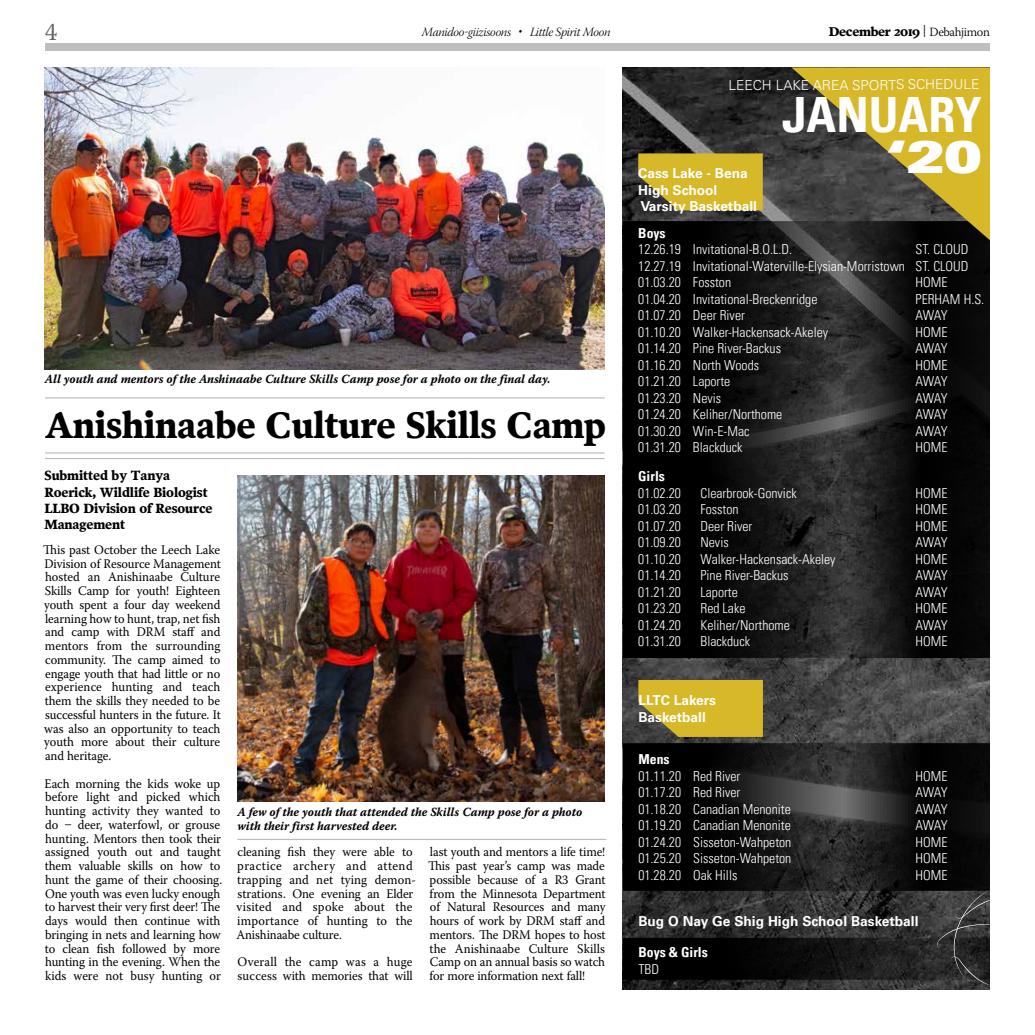
<style>
.page{position:relative;width:1035px;height:1035px;background:#fff}
.page>*{position:absolute;margin:0;border:0;box-sizing:border-box;transform-origin:0 0}
.t1{font:700 condensed 48.62px "Univers LT Pro";color:#fff}
.t2{font:45.12px "Univers LT Pro X Black Ext";color:#fff}
.t3{font:700 36.25px "Poynter Text";letter-spacing:-.01em;color:#000;scale:.95 1}
.t4{font:25px "Warnock Pro";color:#636466;scale:.95 1}
.t5{font:300 condensed 13.75px/16.5px "Univers LT Pro";color:#fff;text-align:justify}
.t6{font:700 13.75px/16.5px "Univers LT Pro 65";color:#fff}
.t7{font:300 13.75px "Univers LT Pro 45";color:#fff}
.t8{font:700 condensed 13.75px "Univers LT Pro";color:#fff}
.t9{font:13.12px/13.8px "Warnock Pro";color:#000;scale:.95 1}
.t10{font:700 13.12px/16.2px "Poynter Text";letter-spacing:-.01em;color:#000;scale:.95 1}
.t11{font:12.5px/13.8px "Warnock Pro Bold It Capt";letter-spacing:-.01em;color:#000;scale:.95 1}
.t12{font:12.5px "Warnock Pro Light It Subh";letter-spacing:-.025em;color:#000}
.t13{font:700 12.5px "Poynter Text";letter-spacing:-.025em;color:#000}
.s1{font-family:"Warnock Pro";font-weight:300}
</style>
<div class="page">
<div style="left:45px;top:43px;width:945px;height:8px;background:#bcbec0"></div>
<hr style="left:46px;top:397px;width:558px;height:2px;background:#bcbec0">
<hr style="left:46px;top:452px;width:558px;height:2px;background:#bcbec0">
<hr style="left:46px;top:458px;width:558px;height:1px;background:#bcbec0">
<hr style="left:238px;top:839px;width:368px;height:1px;background:#bcbec0">
<img style="left:237px;top:475px;width:368px;height:327px">
<img style="left:44px;top:68px;width:561px;height:301px">
<img style="left:623px;top:68px;width:367px;height:922px">
<svg style="left:623px;top:221px;width:367px;height:437px;background:#121212"></svg>
<svg style="left:623px;top:743px;width:367px;height:146px;background:#141414"></svg>
<svg style="left:638px;top:680px;width:125px;height:57px;background:#c6ab2b"></svg>
<svg style="left:638px;top:153px;width:125px;height:57px;background:#c4a929"></svg>
<svg style="left:791px;top:68px;width:199px;height:172px;background:#877831"></svg>
<svg style="left:623px;top:889px;width:367px;height:97px;background:#232323"></svg>
<h3 class="t4" style="left:45px;top:17px;width:14px">4</h3>
<p class="t12" style="left:422px;top:25px;width:190px">Manidoo-giizisoons • Little Spirit Moon</p>
<p class="t13" style="left:829px;top:26px;width:163px">December 2019 <span class="s1">| Debahjimon</span></p>
<p class="t7" style="left:728px;top:76px;width:253px">LEECH LAKE AREA SPORTS SCHEDULE</p>
<p class="t11" style="left:45px;top:372px;width:534px">All youth and mentors of the Anshinaabe Culture Skills Camp pose for a photo on the final day.</p>
<h3 class="t3" style="left:45px;top:410px;width:592px">Anishinaabe Culture Skills Camp</h3>
<p class="t10" style="left:44px;top:469px;width:178px">Submitted by Tanya<br>Roerick, Wildlife Biologist<br>LLBO Division of Resource<br>Management</p>
<p class="t9" style="left:43px;top:542px;width:188px;text-align:justify">This past October the Leech Lake Division of Resource Management hosted an Anishinaabe Culture Skills Camp for youth! Eighteen youth spent a four day weekend learning how to hunt, trap, net fish and camp with DRM staff and mentors from the surrounding community. The camp aimed to engage youth that had little or no experience hunting and teach them the skills they needed to be successful hunters in the future. It was also an opportunity to teach youth more about their culture and heritage.</p>
<p class="t9" style="left:45px;top:776px;width:189px">Each morning the kids woke up before light and picked which hunting activity they wanted to do – deer, waterfowl, or grouse hunting. Mentors then took their assigned youth out and taught them valuable skills on how to hunt the game of their choosing.<br>One youth was even lucky enough to harvest their very first deer! The days would then continue with bringing in nets and learning how to clean fish followed by more hunting in the evening. When the kids were not busy hunting or</p>
<p class="t11" style="left:237px;top:805px;width:365px">A few of the youth that attended the Skills Camp pose for a photo with their first harvested deer.</p>
<p class="t9" style="left:236px;top:845px;width:191px">cleaning fish they were able to practice archery and attend trapping and net tying demon&shy;strations. One evening an Elder visited and spoke about the importance of hunting to the<br>Anishinaabe culture.</p>
<p class="t9" style="left:237px;top:955px;width:186px">Overall the camp was a huge success with memories that will</p>
<p class="t9" style="left:428px;top:845px;width:189px;text-align:justify">last youth and mentors a life time!<br>This past year’s camp was made possible because of a R3 Grant from the Minnesota Department of Natural Resources and many hours of work by DRM staff and mentors. The DRM hopes to host the Anishinaabe Culture Skills Camp on an annual basis so watch for more information next fall!</p>
<p class="t6" style="left:638px;top:164px;width:120px">Cass Lake - Bena<br>High School<br>Varsity Basketball</p>
<h1 class="t1" style="left:782px;top:85px;width:201px">JANUARY</h1>
<h2 class="t2" style="left:887px;top:130px;width:96px">‘20</h2>
<p class="t8" style="left:638px;top:224px;width:29px">Boys</p>
<p class="t5" style="left:638px;top:240px;width:44px">12.26.19<br>12.27.19<br>01.03.20<br>01.04.20<br>01.07.20<br>01.10.20<br>01.14.20<br>01.16.20<br>01.21.20<br>01.23.20<br>01.24.20<br>01.30.20<br>01.31.20</p>
<p class="t5" style="left:916px;top:240px;width:70px;text-align:left">ST. CLOUD<br>ST. CLOUD<br>HOME<br>PERHAM H.S.<br>AWAY<br>HOME<br>AWAY<br>HOME<br>AWAY<br>AWAY<br>AWAY<br>AWAY<br>HOME</p>
<p class="t5" style="left:693px;top:240px;width:214px;text-align:left">Invitational-B.O.L.D.<br>Invitational-Waterville-Elysian-Morristown<br>Fosston<br>Invitational-Breckenridge<br>Deer River<br>Walker-Hackensack-Akeley<br>Pine River-Backus<br>North Woods<br>Laporte<br>Nevis<br>Keliher/Northome<br>Win-E-Mac<br>Blackduck</p>
<p class="t8" style="left:638px;top:468px;width:28px">Girls</p>
<p class="t5" style="left:638px;top:484px;width:44px">01.02.20<br>01.03.20<br>01.07.20<br>01.09.20<br>01.10.20<br>01.14.20<br>01.21.20<br>01.23.20<br>01.24.20<br>01.31.20</p>
<p class="t5" style="left:916px;top:484px;width:34px">HOME HOME HOME AWAY HOME AWAY AWAY HOME AWAY HOME</p>
<p class="t5" style="left:700px;top:484px;width:137px;text-align:left">Clearbrook-Gonvick<br>Fosston<br>Deer River<br>Nevis<br>Walker-Hackensack-Akeley<br>Pine River-Backus<br>Laporte<br>Red Lake<br>Keliher/Northome<br>Blackduck</p>
<p class="t6" style="left:638px;top:691px;width:79px">LLTC Lakers<br>Basketball</p>
<p class="t8" style="left:638px;top:751px;width:33px">Mens</p>
<p class="t5" style="left:638px;top:767px;width:44px">01.11.20<br>01.17.20<br>01.18.20<br>01.19.20<br>01.24.20<br>01.25.20<br>01.28.20</p>
<p class="t5" style="left:916px;top:767px;width:34px">HOME AWAY AWAY AWAY HOME HOME HOME</p>
<p class="t5" style="left:693px;top:767px;width:100px;text-align:left">Red River<br>Red River<br>Canadian Menonite<br>Canadian Menonite<br>Sisseton-Wahpeton<br>Sisseton-Wahpeton<br>Oak Hills</p>
<p class="t6" style="left:638px;top:912px;width:282px">Bug O Nay Ge Shig High School Basketball</p>
<p class="t8" style="left:638px;top:944px;width:71px">Boys &amp; Girls</p>
<p class="t5" style="left:638px;top:960px;width:22px">TBD</p>
</div>
